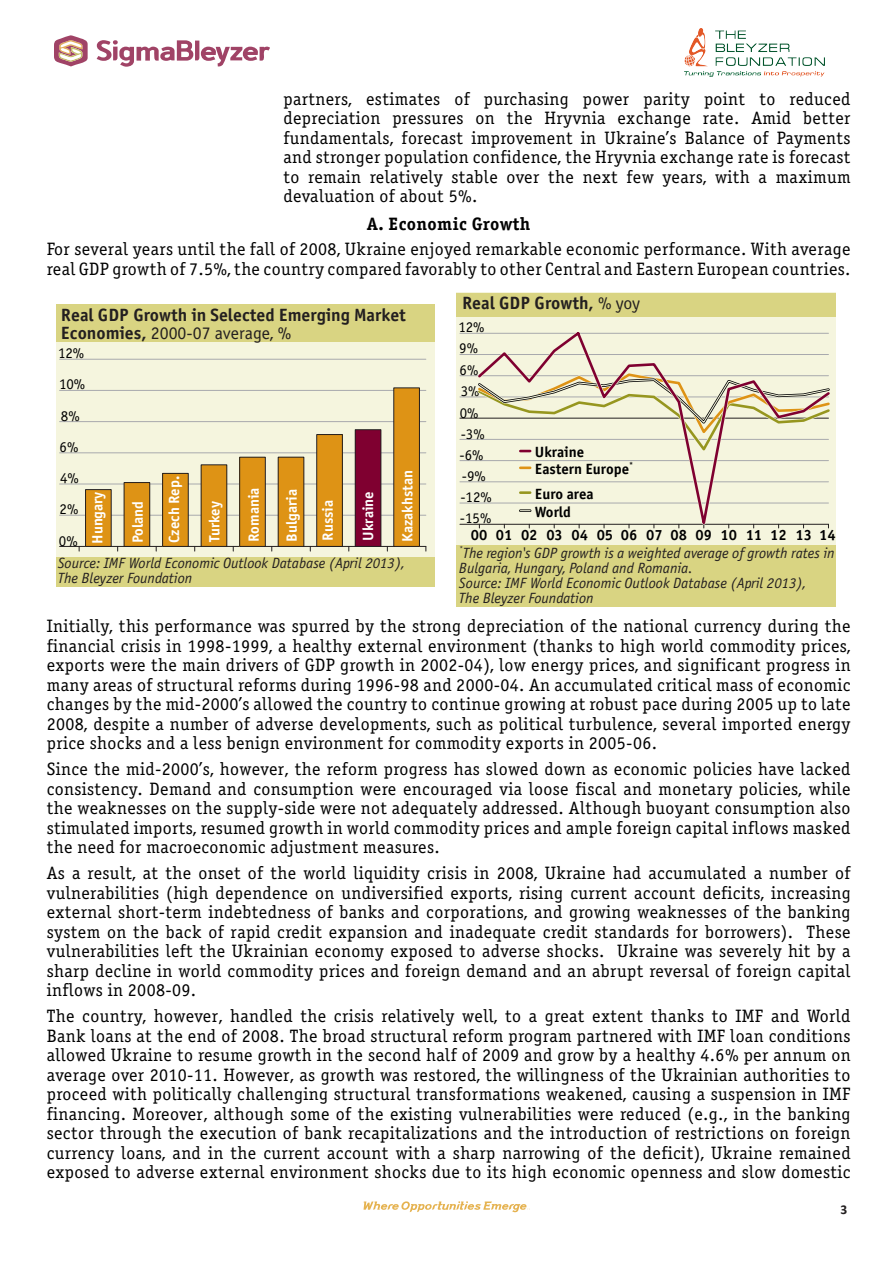
<style>
.page{position:relative;width:893px;height:1263px;background:#fff}
.page>*{position:absolute;margin:0;border:0;box-sizing:border-box;transform-origin:0 0}
.t1{font:18px/19.5px "Officina Serif C";letter-spacing:.02em;color:#000;text-align:justify}
.t2{font:700 18px "Officina Serif C";letter-spacing:.02em;color:#000}
.t3{font:700 17.85px/17.9px "Officina Sans C";color:#231f20}
.t4{font:italic 14.85px/14.9px "Officina Sans C";color:#231f20}
.t5{font:700 14.85px "Officina Sans C";color:#fff}
.t6{font:700 14.85px/24.9px "Officina Sans C";color:#000}
.t7{font:14.85px "Officina Sans C";color:#000}
.t8{font:700 13.5px "Calibri";color:#231f20}
.t9{font:italic 7.5px "Officina Sans C";color:#231f20}
.t10{font:700 7.5px "Officina Sans C";color:#000}
.s1{font-weight:400}
</style>
<div class="page">
<img style="left:684px;top:28px;width:140px;height:49px">
<svg style="left:54px;top:35px;width:34px;height:31px"></svg>
<svg style="left:97px;top:40px;width:173px;height:27px"></svg>
<svg style="left:364px;top:1201px;width:164px;height:11px"></svg>
<div style="left:56px;top:305px;width:378px;height:281px;background:#f5f5de"></div>
<div style="left:56px;top:305px;width:378px;height:37px;background:#d9d482"></div>
<div style="left:56px;top:557px;width:378px;height:29px;background:#d9d482"></div>
<hr style="left:60px;top:546px;width:366px;height:1px;background:#231f20">
<hr style="left:60px;top:515px;width:366px;height:1px;background:#a8a9ad">
<hr style="left:60px;top:484px;width:366px;height:1px;background:#a8a9ad">
<hr style="left:60px;top:453px;width:366px;height:1px;background:#a8a9ad">
<hr style="left:60px;top:421px;width:366px;height:1px;background:#a8a9ad">
<hr style="left:60px;top:390px;width:366px;height:1px;background:#a8a9ad">
<hr style="left:60px;top:359px;width:366px;height:1px;background:#a8a9ad">
<div style="left:394px;top:388px;width:25px;height:158px;background:#de9315"></div>
<div style="left:394px;top:388px;width:26px;height:159px;border:1px solid #231f20"></div>
<div style="left:355px;top:430px;width:26px;height:116px;background:#7f0030"></div>
<div style="left:355px;top:429px;width:26px;height:118px;border:1px solid #231f20"></div>
<div style="left:317px;top:435px;width:25px;height:111px;background:#de9315"></div>
<div style="left:317px;top:434px;width:26px;height:113px;border:1px solid #231f20"></div>
<div style="left:278px;top:457px;width:26px;height:89px;background:#de9315"></div>
<div style="left:278px;top:457px;width:26px;height:90px;border:1px solid #231f20"></div>
<div style="left:240px;top:457px;width:25px;height:89px;background:#de9315"></div>
<div style="left:239px;top:457px;width:26px;height:90px;border:1px solid #231f20"></div>
<div style="left:201px;top:465px;width:26px;height:81px;background:#de9315"></div>
<div style="left:201px;top:465px;width:26px;height:82px;border:1px solid #231f20"></div>
<div style="left:163px;top:473px;width:25px;height:73px;background:#de9315"></div>
<div style="left:162px;top:473px;width:26px;height:74px;border:1px solid #231f20"></div>
<div style="left:124px;top:483px;width:26px;height:63px;background:#de9315"></div>
<div style="left:124px;top:482px;width:26px;height:65px;border:1px solid #231f20"></div>
<div style="left:86px;top:490px;width:25px;height:56px;background:#de9315"></div>
<div style="left:85px;top:489px;width:26px;height:58px;border:1px solid #231f20"></div>
<div style="left:457px;top:293px;width:379px;height:313px;background:#f5f5de"></div>
<div style="left:457px;top:293px;width:379px;height:24px;background:#d9d482"></div>
<div style="left:457px;top:545px;width:379px;height:61px;background:#d9d482"></div>
<hr style="left:460px;top:524px;width:368px;height:1px;background:#231f20">
<hr style="left:460px;top:503px;width:368px;height:1px;background:#a8a9ad">
<hr style="left:460px;top:482px;width:368px;height:1px;background:#a8a9ad">
<hr style="left:460px;top:460px;width:368px;height:1px;background:#a8a9ad">
<hr style="left:460px;top:439px;width:368px;height:1px;background:#a8a9ad">
<hr style="left:460px;top:418px;width:368px;height:1px;background:#231f20">
<hr style="left:460px;top:397px;width:368px;height:1px;background:#a8a9ad">
<hr style="left:460px;top:375px;width:368px;height:1px;background:#a8a9ad">
<hr style="left:460px;top:354px;width:368px;height:1px;background:#a8a9ad">
<hr style="left:460px;top:333px;width:368px;height:1px;background:#a8a9ad">
<svg style="left:476px;top:332px;width:353px;height:197px"></svg>
<svg style="left:474px;top:371px;width:356px;height:85px"></svg>
<p class="t1" style="left:283px;top:89px;width:569px">partners, estimates of purchasing power parity point to reduced depreciation pressures on the Hryvnia exchange rate. Amid better fundamentals, forecast improvement in Ukraine’s Balance of Payments and stronger population confidence, the Hryvnia exchange rate is forecast to remain relatively stable over the next few years, with a maximum devaluation of about 5%.</p>
<p class="t2" style="left:367px;top:213px;width:165px">A. Economic Growth</p>
<p class="t1" style="left:47px;top:240px;width:805px">For several years until the fall of 2008, Ukraine enjoyed remarkable economic performance. With average real GDP growth of 7.5%, the country compared favorably to other Central and Eastern European countries.</p>
<p class="t3" style="left:61px;top:306px;width:346px">Real GDP Growth in Selected Emerging Market<br>Economies, <span class="s1">2000-07 average, %</span></p>
<p class="t7" style="left:58px;top:345px;width:28px">12%</p>
<p class="t7" style="left:59px;top:376px;width:28px">10%</p>
<p class="t7" style="left:61px;top:408px;width:20px">8%</p>
<p class="t7" style="left:60px;top:439px;width:20px">6%</p>
<p class="t7" style="left:60px;top:470px;width:20px">4%</p>
<p class="t7" style="left:60px;top:501px;width:20px">2%</p>
<p class="t7" style="left:59px;top:533px;width:20px">0%</p>
<p class="t5" style="left:89px;top:544px;width:54px;rotate:-90deg">Hungary</p>
<p class="t5" style="left:129px;top:543px;width:43px;rotate:-90deg">Poland</p>
<p class="t5" style="left:166px;top:543px;width:69px;rotate:-90deg">Czech Rep.</p>
<p class="t5" style="left:206px;top:542px;width:42px;rotate:-90deg">Turkey</p>
<p class="t5" style="left:245px;top:542px;width:56px;rotate:-90deg">Romania</p>
<p class="t5" style="left:283px;top:542px;width:54px;rotate:-90deg">Bulgaria</p>
<p class="t5" style="left:320px;top:541px;width:42px;rotate:-90deg">Russia</p>
<p class="t5" style="left:360px;top:541px;width:51px;rotate:-90deg">Ukraine</p>
<p class="t5" style="left:399px;top:542px;width:73px;rotate:-90deg">Kazakhstan</p>
<p class="t4" style="left:58px;top:556px;width:348px">Source: IMF World Economic Outlook Database (April 2013),<br>The Bleyzer Foundation</p>
<p class="t3" style="left:462px;top:294px;width:180px">Real GDP Growth, <span class="s1">% yoy</span></p>
<p class="t7" style="left:458px;top:319px;width:28px">12%</p>
<p class="t7" style="left:459px;top:340px;width:20px">9%</p>
<p class="t7" style="left:460px;top:362px;width:20px">6%</p>
<p class="t7" style="left:461px;top:383px;width:20px">3%</p>
<p class="t7" style="left:460px;top:404px;width:20px">0%</p>
<p class="t7" style="left:461px;top:425px;width:25px">-3%</p>
<p class="t7" style="left:459px;top:447px;width:25px">-6%</p>
<p class="t7" style="left:462px;top:468px;width:25px">-9%</p>
<p class="t7" style="left:460px;top:489px;width:33px">-12%</p>
<p class="t7" style="left:460px;top:510px;width:33px">-15%</p>
<p class="t6" style="left:535px;top:440px;width:51px">Ukraine</p>
<p class="t10" style="left:629px;top:460px;width:6px">*</p>
<p class="t6" style="left:535px;top:457px;width:96px">Eastern Europe<br>Euro area</p>
<p class="t6" style="left:535px;top:500px;width:38px">World</p>
<p class="t6" style="left:471px;top:523px;width:366px">00 01 02 03 04 05 06 07 08 09 10 11 12 13 14</p>
<p class="t9" style="left:459px;top:544px;width:5px">*</p>
<p class="t4" style="left:459px;top:546px;width:377px">The region's GDP growth is a weighted average of growth rates in Bulgaria, Hungary, Poland and Romania.<br>Source: IMF World Economic Outlook Database (April 2013),<br>The Bleyzer Foundation</p>
<p class="t1" style="left:47px;top:617px;width:805px">Initially, this performance was spurred by the strong depreciation of the national currency during the financial crisis in 1998-1999, a healthy external environment (thanks to high world commodity prices, exports were the main drivers of GDP growth in 2002-04), low energy prices, and significant progress in many areas of structural reforms during 1996-98 and 2000-04. An accumulated critical mass of economic changes by the mid-2000’s allowed the country to continue growing at robust pace during 2005 up to late 2008, despite a number of adverse developments, such as political turbulence, several imported energy price shocks and a less benign environment for commodity exports in 2005-06.</p>
<p class="t1" style="left:47px;top:760px;width:805px">Since the mid-2000’s, however, the reform progress has slowed down as economic policies have lacked consistency. Demand and consumption were encouraged via loose fiscal and monetary policies, while the weaknesses on the supply-side were not adequately addressed. Although buoyant consumption also stimulated imports, resumed growth in world commodity prices and ample foreign capital inflows masked the need for macroeconomic adjustment measures.</p>
<p class="t1" style="left:47px;top:864px;width:805px">As a result, at the onset of the world liquidity crisis in 2008, Ukraine had accumulated a number of vulnerabilities (high dependence on undiversified exports, rising current account deficits, increasing external short-term indebtedness of banks and corporations, and growing weaknesses of the banking system on the back of rapid credit expansion and inadequate credit standards for borrowers). These vulnerabilities left the Ukrainian economy exposed to adverse shocks. Ukraine was severely hit by a sharp decline in world commodity prices and foreign demand and an abrupt reversal of foreign capital inflows in 2008-09.</p>
<p class="t1" style="left:47px;top:1006px;width:805px">The country, however, handled the crisis relatively well, to a great extent thanks to IMF and World Bank loans at the end of 2008. The broad structural reform program partnered with IMF loan conditions allowed Ukraine to resume growth in the second half of 2009 and grow by a healthy 4.6% per annum on average over 2010-11. However, as growth was restored, the willingness of the Ukrainian authorities to proceed with politically challenging structural transformations weakened, causing a suspension in IMF financing. Moreover, although some of the existing vulnerabilities were reduced (e.g., in the banking sector through the execution of bank recapitalizations and the introduction of restrictions on foreign currency loans, and in the current account with a sharp narrowing of the deficit), Ukraine remained exposed to adverse external environment shocks due to its high economic openness and slow domestic</p>
<p class="t8" style="left:840px;top:1201px;width:8px">3</p>
</div>
